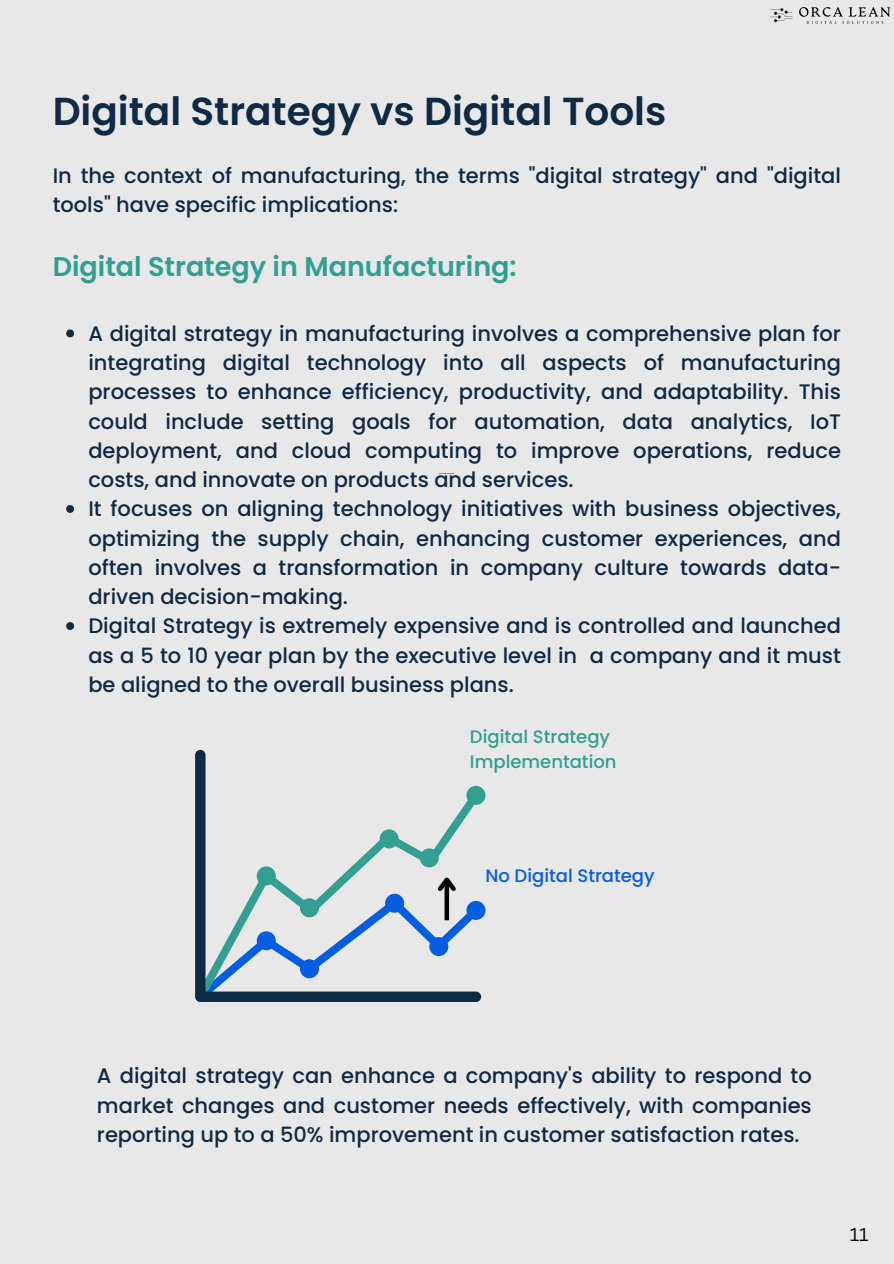
<style>
.page{position:relative;width:894px;height:1264px;background:#fff}
.page>*{position:absolute;margin:0;border:0;box-sizing:border-box;transform-origin:0 0}
.t1{font:600 39px "Poppins";color:#0f2a45}
.t2{font:600 27px "Poppins";color:#329f92}
.t3{font:500 21px/29.2px "Poppins";color:#0f2a45;text-align:justify}
.t4{font:500 18px/24.8px "Poppins";color:#329f92}
.t5{font:500 18px "Poppins";color:#055de1}
.t6{font:18px "Canva Sans";color:#000}
</style>
<div class="page">
<div style="left:0;top:0;width:893px;height:1263px;background:#e8e8e8"></div>
<svg style="left:770px;top:8px;width:22px;height:14px"></svg>
<svg style="left:799px;top:7px;width:91px;height:17px"></svg>
<div style="left:466px;top:900px;width:19px;height:19px;background:#055de1;border-radius:50%"></div>
<div style="left:466px;top:786px;width:19px;height:19px;background:#329f92;border-radius:50%"></div>
<svg style="left:195px;top:750px;width:286px;height:251px"></svg>
<svg style="left:66px;top:329px;width:8px;height:8px"></svg>
<svg style="left:66px;top:505px;width:8px;height:8px"></svg>
<svg style="left:66px;top:622px;width:8px;height:8px"></svg>
<svg style="left:196px;top:872px;width:284px;height:128px"></svg>
<h2 class="t1" style="left:53px;top:84px;width:615px">Digital Strategy vs Digital Tools</h2>
<p class="t3" style="left:53px;top:161px;width:789px">In the context of manufacturing, the terms "digital strategy" and "digital tools" have specific implications:</p>
<h1 class="t2" style="left:53px;top:248px;width:465px">Digital Strategy in Manufacturing:</h1>
<p class="t3" style="left:88px;top:319px;width:753px">A digital strategy in manufacturing involves a comprehensive plan for integrating digital technology into all aspects of manufacturing processes to enhance efficiency, productivity, and adaptability. This could include setting goals for automation, data analytics, IoT deployment, and cloud computing to improve operations, reduce costs, and innovate on products and services.</p>
<p class="t3" style="left:88px;top:494px;width:753px">It focuses on aligning technology initiatives with business objectives, optimizing the supply chain, enhancing customer experiences, and often involves a transformation in company culture towards data&shy;driven decision-making.</p>
<p class="t3" style="left:88px;top:611px;width:753px">Digital Strategy is extremely expensive and is controlled and launched as a 5 to 10 year plan by the executive level in a company and it must be aligned to the overall business plans.</p>
<p class="t4" style="left:470px;top:724px;width:148px">Digital Strategy<br>Implementation</p>
<p class="t5" style="left:485px;top:862px;width:171px">No Digital Strategy</p>
<p class="t3" style="left:97px;top:1061px;width:716px">A digital strategy can enhance a company's ability to respond to market changes and customer needs effectively, with companies reporting up to a 50% improvement in customer satisfaction rates.</p>
<p class="t6" style="left:849px;top:1221px;width:21px">11</p>
</div>
